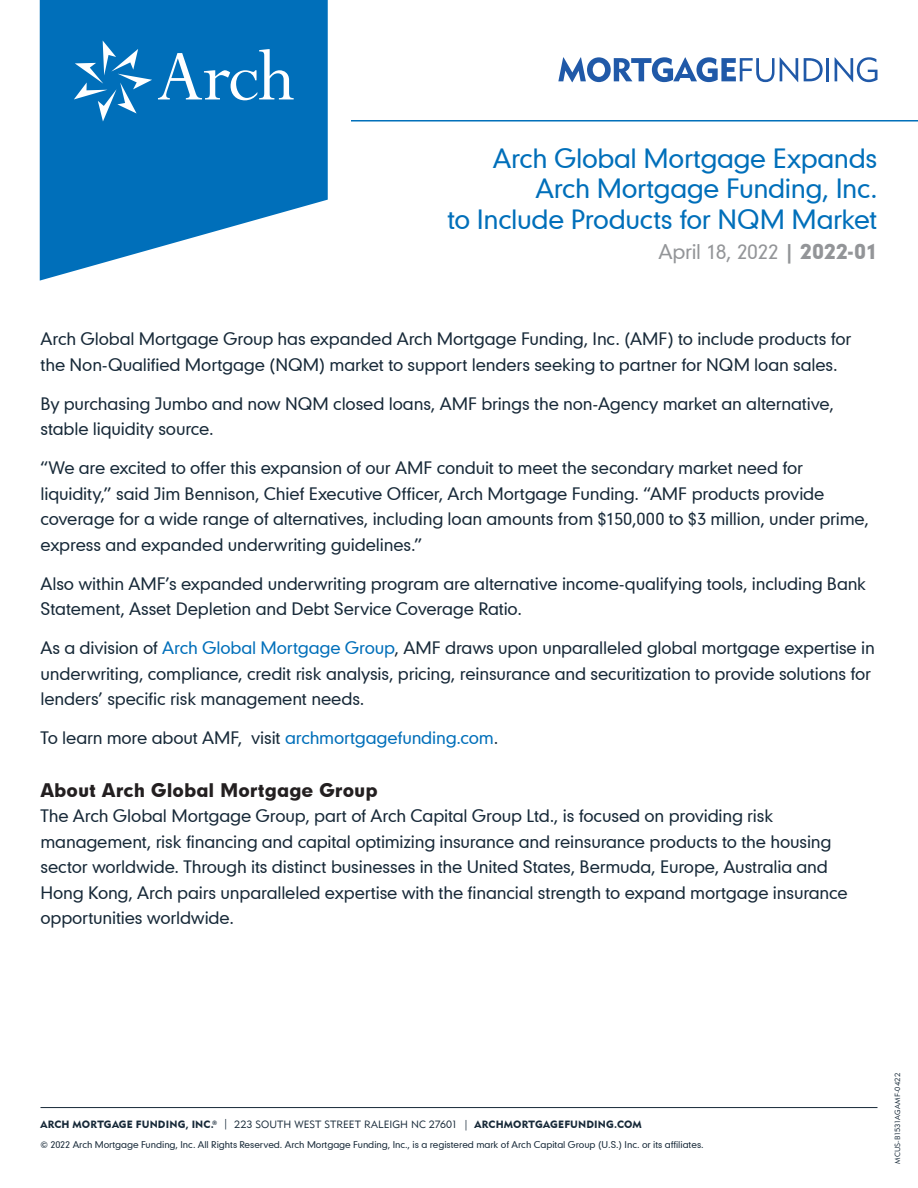
<style>
.page{position:relative;width:918px;height:1188px;background:#fff}
.page>*{position:absolute;margin:0;border:0;box-sizing:border-box;transform-origin:0 0}
.t1{font:25.5px/30.6px "Geometric 706 BT Medium B";letter-spacing:-.015em;color:#006fba;text-align:right}
.t2{font:19.5px "Geometric 706 BT Medium B";letter-spacing:-.02em;color:#939598}
.t3{font:18px "Geometric 706 BT Black B";color:#231f20}
.t4{font:16.5px/25.5px "Geometric 706 BT Medium B";letter-spacing:-.01em;color:#172938}
.t5{font:10.5px "Geometric 415 BT Black A";letter-spacing:.015em;color:#172938}
.t6{font:9px "Geometric 706 BT Medium B";letter-spacing:-.005em;color:#172938}
.t7{font:7.5px "Geometric 415 BT Lite A";letter-spacing:.01em;color:#172938}
.s1{font-family:"Geometric 706 BT Black B"}
.s2{color:#006fba}
.s3{font-family:"Geometric 415 BT Lite A"}
</style>
<div class="page">
<svg style="left:40px;top:0;width:288px;height:281px;fill:#006fba"></svg>
<svg style="left:74px;top:40px;width:78px;height:82px;background:#2785c4"></svg>
<svg style="left:158px;top:49px;width:136px;height:51px"></svg>
<svg style="left:558px;top:57px;width:240px;height:25px"></svg>
<svg style="left:804px;top:58px;width:19px;height:23px"></svg>
<hr style="left:826px;top:58px;width:3px;height:23px;background:#2059a8">
<svg style="left:835px;top:57px;width:43px;height:25px"></svg>
<hr style="left:351px;top:120px;width:567px;height:2px;background:#006fba">
<hr style="left:40px;top:1107px;width:838px;height:1px;background:#172938">
<h1 class="t1" style="left:447px;top:142px;width:432px">Arch Global Mortgage Expands<br>Arch Mortgage Funding, Inc.<br>to Include Products for NQM Market</h1>
<p class="t2" style="left:658px;top:239px;width:221px">April 18, 2022 <span class="s1">| 2022-01</span></p>
<p class="t4" style="left:40px;top:326px;width:813px">Arch Global Mortgage Group has expanded Arch Mortgage Funding, Inc. (AMF) to include products for the Non-Qualified Mortgage (NQM) market to support lenders seeking to partner for NQM loan sales.</p>
<p class="t4" style="left:40px;top:390px;width:795px">By purchasing Jumbo and now NQM closed loans, AMF brings the non-Agency market an alternative, stable liquidity source.</p>
<p class="t4" style="left:40px;top:455px;width:830px">“We are excited to offer this expansion of our AMF conduit to meet the secondary market need for liquidity,” said Jim Bennison, Chief Executive Officer, Arch Mortgage Funding. “AMF products provide coverage for a wide range of alternatives, including loan amounts from $150,000 to $3 million, under prime, express and expanded underwriting guidelines.”</p>
<p class="t4" style="left:40px;top:570px;width:827px">Also within AMF’s expanded underwriting program are alternative income-qualifying tools, including Bank<br>Statement, Asset Depletion and Debt Service Coverage Ratio.</p>
<p class="t4" style="left:40px;top:635px;width:836px">As a division of <span class="s2">Arch Global Mortgage Group</span>, AMF draws upon unparalleled global mortgage expertise in underwriting, compliance, credit risk analysis, pricing, reinsurance and securitization to provide solutions for lenders’ specific risk management needs.</p>
<p class="t4" style="left:40px;top:725px;width:459px">To learn more about AMF, visit <span class="s2">archmortgagefunding.com</span>.</p>
<p class="t3" style="left:40px;top:778px;width:339px">About Arch Global Mortgage Group</p>
<p class="t4" style="left:40px;top:803px;width:809px">The Arch Global Mortgage Group, part of Arch Capital Group Ltd., is focused on providing risk management, risk financing and capital optimizing insurance and reinsurance products to the housing sector worldwide. Through its distinct businesses in the United States, Bermuda, Europe, Australia and Hong Kong, Arch pairs unparalleled expertise with the financial strength to expand mortgage insurance opportunities worldwide.</p>
<p class="t5" style="left:40px;top:1118px;width:603px">ARCH MORTGAGE FUNDING, INC.<sup>®</sup> <span class="s3">| 223 SOUTH WEST STREET RALEIGH NC 27601 |</span> ARCHMORTGAGEFUNDING.COM</p>
<p class="t6" style="left:40px;top:1138px;width:665px">© 2022 Arch Mortgage Funding, Inc. All Rights Reserved. Arch Mortgage Funding, Inc., is a registered mark of Arch Capital Group (U.S.) Inc. or its affiliates.</p>
<p class="t7" style="left:893px;top:1164px;width:92px;rotate:-90deg">MCUS-B1531AGAMF-0422</p>
</div>
